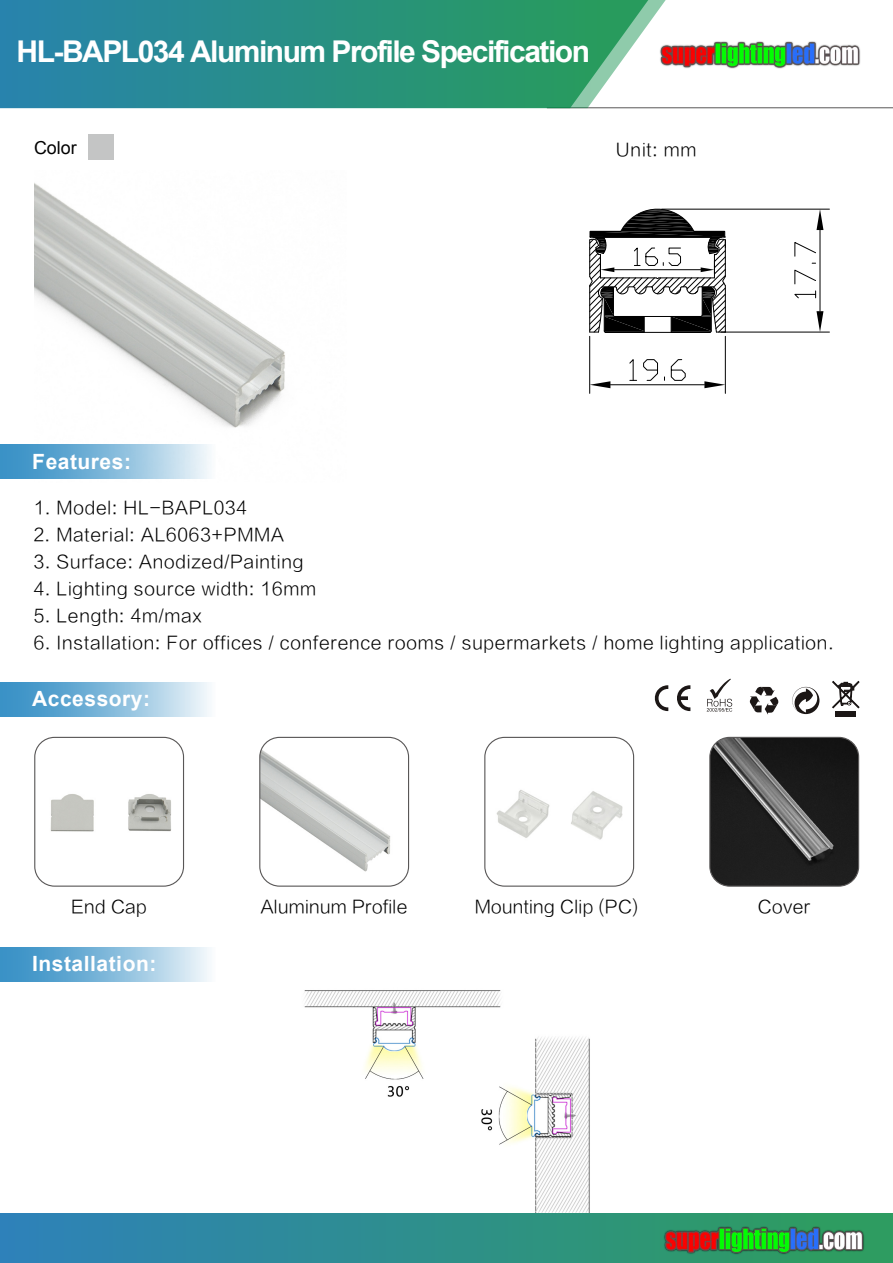
<style>
.page{position:relative;width:893px;height:1263px;background:#fff}
.page>*{position:absolute;margin:0;border:0;box-sizing:border-box;transform-origin:0 0}
.t1{font:700 30px "Arial";letter-spacing:-.05em;color:#fff}
.t2{font:700 21px "Arial";letter-spacing:.025em;color:#fff}
.t3{font:18px "FZLTXHK";letter-spacing:.025em;color:#000}
.t4{font:18px "FZLTXHK";color:#000}
.t5{font:17.85px "Arial";color:#000}
</style>
<div class="page">
<img style="left:304px;top:990px;width:286px;height:223px">
<img style="left:711px;top:737px;width:148px;height:148px">
<img style="left:35px;top:183px;width:250px;height:262px">
<hr style="left:547px;top:107px;width:346px;height:1px;background:#595757">
<svg style="left:0;top:0;width:666px;height:108px;background:#36978b"></svg>
<div style="left:0;top:1213px;width:893px;height:50px;background:linear-gradient(to right,#2e81ba,#2e9e5a)"></div>
<svg style="left:0;top:445px;width:211px;height:34px;background:#86bbdb"></svg>
<svg style="left:654px;top:685px;width:36px;height:26px"></svg>
<svg style="left:707px;top:679px;width:25px;height:33px"></svg>
<div style="left:835px;top:711px;width:21px;height:5px;background:#1c1716"></div>
<svg style="left:832px;top:681px;width:27px;height:27px"></svg>
<svg style="left:750px;top:687px;width:29px;height:28px"></svg>
<svg style="left:792px;top:687px;width:27px;height:27px"></svg>
<svg style="left:0;top:682px;width:209px;height:34px;background:#85bbdb"></svg>
<svg style="left:0;top:947px;width:209px;height:34px;background:#85bbdb"></svg>
<div style="left:709px;top:737px;width:150px;height:150px;border:1px solid #595757;border-radius:20px"></div>
<div style="left:34px;top:737px;width:150px;height:150px;border:1px solid #595757;border-radius:20px"></div>
<div style="left:88px;top:135px;width:25px;height:25px;background:#c4c5c5"></div>
<img style="left:261px;top:737px;width:148px;height:148px">
<div style="left:259px;top:737px;width:150px;height:150px;border:1px solid #595757;border-radius:20px"></div>
<div style="left:484px;top:737px;width:150px;height:150px;border:1px solid #595757;border-radius:20px"></div>
<img style="left:496px;top:790px;width:127px;height:50px">
<hr style="left:589px;top:336px;width:1px;height:57px;background:#000">
<hr style="left:725px;top:336px;width:1px;height:57px;background:#000">
<hr style="left:610px;top:384px;width:94px;height:1px;background:#000">
<svg style="left:590px;top:381px;width:20px;height:7px"></svg>
<svg style="left:704px;top:381px;width:21px;height:7px"></svg>
<svg style="left:629px;top:359px;width:8px;height:22px"></svg>
<svg style="left:643px;top:359px;width:15px;height:22px"></svg>
<svg style="left:664px;top:359px;width:22px;height:22px"></svg>
<hr style="left:662px;top:209px;width:167px;height:1px;background:#000">
<hr style="left:721px;top:332px;width:108px;height:1px;background:#000">
<hr style="left:820px;top:230px;width:1px;height:81px;background:#000">
<svg style="left:816px;top:209px;width:7px;height:21px"></svg>
<svg style="left:816px;top:311px;width:7px;height:21px"></svg>
<svg style="left:794px;top:291px;width:22px;height:8px"></svg>
<svg style="left:794px;top:263px;width:22px;height:22px"></svg>
<svg style="left:794px;top:242px;width:22px;height:15px"></svg>
<svg style="left:589px;top:208px;width:137px;height:125px"></svg>
<img style="left:50px;top:794px;width:121px;height:38px">
<img style="left:664px;top:1222px;width:202px;height:36px">
<img style="left:660px;top:36px;width:201px;height:37px">
<h1 class="t1" style="left:17px;top:31px;width:575px">HL-BAPL034 Aluminum Profile Specification</h1>
<p class="t5" style="left:34px;top:136px;width:44px">Color</p>
<p class="t3" style="left:616px;top:140px;width:82px">Unit: mm</p>
<p class="t2" style="left:32px;top:447px;width:100px">Features:</p>
<p class="t3" style="left:34px;top:497px;width:215px">1. Model: HL-BAPL034</p>
<p class="t3" style="left:34px;top:524px;width:252px">2. Material: AL6063+PMMA</p>
<p class="t3" style="left:34px;top:551px;width:272px">3. Surface: Anodized/Painting</p>
<p class="t3" style="left:34px;top:578px;width:284px">4. Lighting source width: 16mm</p>
<p class="t3" style="left:34px;top:605px;width:170px">5. Length: 4m/max</p>
<p class="t3" style="left:34px;top:632px;width:802px">6. Installation: For offices / conference rooms / supermarkets / home lighting application.</p>
<p class="t2" style="left:32px;top:685px;width:119px">Accessory:</p>
<p class="t4" style="left:261px;top:897px;width:148px">Aluminum Profile</p>
<p class="t4" style="left:475px;top:897px;width:166px">Mounting Clip (PC)</p>
<p class="t3" style="left:71px;top:897px;width:77px">End Cap</p>
<p class="t3" style="left:758px;top:897px;width:54px">Cover</p>
<p class="t2" style="left:32px;top:950px;width:126px">Installation:</p>
</div>
